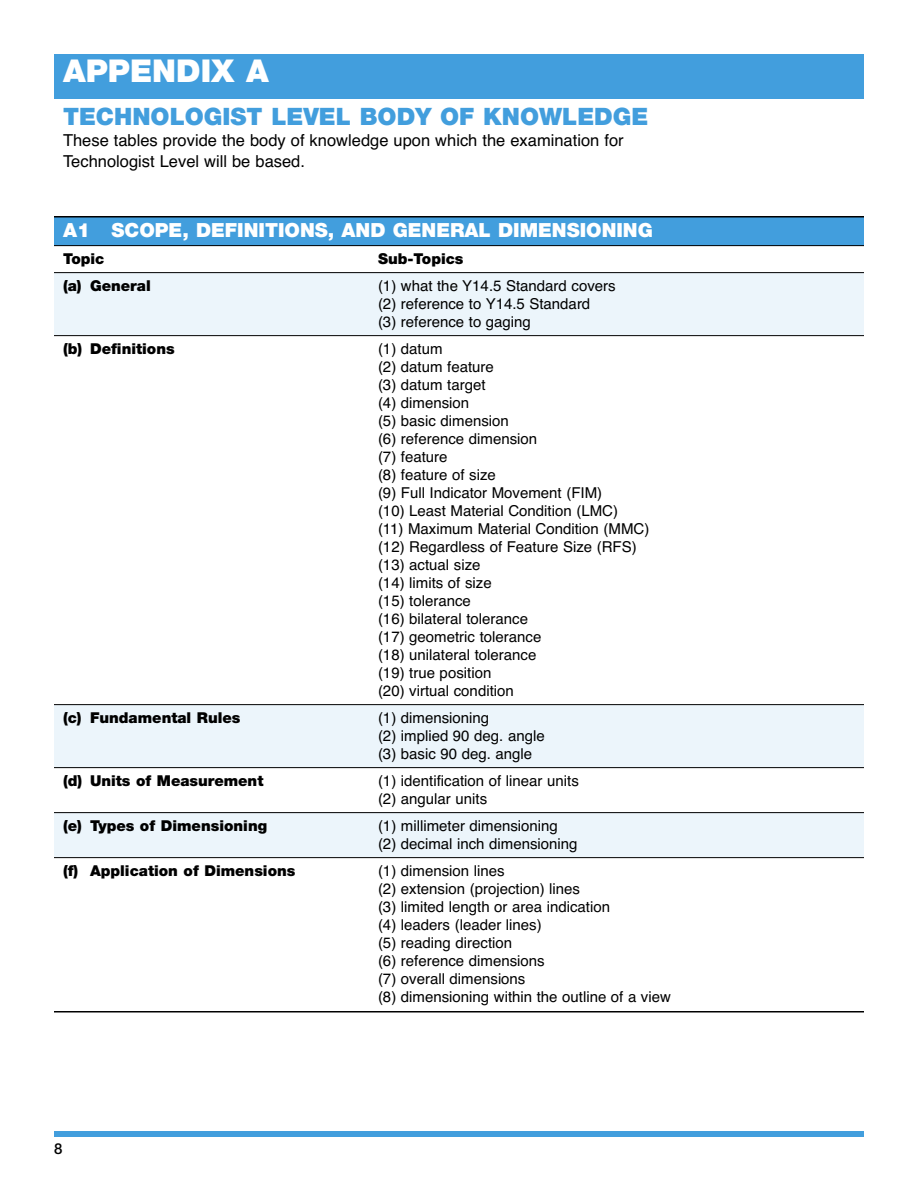
<style>
.page{position:relative;width:918px;height:1188px;background:#fff}
.page>*{position:absolute;margin:0;border:0;box-sizing:border-box;transform-origin:0 0}
.t1{font:900 31.5px "Helvetica Neue LT Std";color:#fff}
.t2{font:900 24px "Helvetica Neue LT Std";color:#429edd}
.t3{font:900 19.5px "Helvetica Neue LT Std";color:#fff}
.t4{font:16.5px/21px "Helvetica";color:#000}
.t5{font:15px/18px "Helvetica";color:#000}
.t6{font:900 15px "Helvetica Neue LT Std";color:#000}
.t7{font:500 15px "Helvetica Neue";color:#000}
</style>
<div class="page">
<div style="left:54px;top:1131px;width:810px;height:6px;background:#429edd"></div>
<div style="left:54px;top:813px;width:810px;height:44px;background:#ecf5fb"></div>
<div style="left:54px;top:705px;width:810px;height:63px;background:#ecf5fb"></div>
<div style="left:54px;top:273px;width:810px;height:62px;background:#ecf5fb"></div>
<div style="left:54px;top:217px;width:810px;height:29px;background:#429edd"></div>
<div style="left:54px;top:54px;width:810px;height:45px;background:#429edd"></div>
<hr style="left:54px;top:216px;width:810px;height:2px;background:#000">
<hr style="left:54px;top:245px;width:810px;height:1px;background:#000">
<hr style="left:54px;top:272px;width:810px;height:1px;background:#000">
<hr style="left:54px;top:335px;width:810px;height:1px;background:#000">
<hr style="left:54px;top:704px;width:810px;height:1px;background:#000">
<hr style="left:54px;top:767px;width:810px;height:1px;background:#000">
<hr style="left:54px;top:812px;width:810px;height:1px;background:#000">
<hr style="left:54px;top:857px;width:810px;height:1px;background:#000">
<hr style="left:54px;top:1011px;width:810px;height:1px;background:#000">
<h1 class="t1" style="left:63px;top:60px;width:207px">APPENDIX A</h1>
<h2 class="t2" style="left:63px;top:108px;width:587px">TECHNOLOGIST LEVEL BODY OF KNOWLEDGE</h2>
<p class="t4" style="left:63px;top:130px;width:562px">These tables provide the body of knowledge upon which the examination for<br>Technologist Level will be based.</p>
<h3 class="t3" style="left:63px;top:223px;width:591px">A1 SCOPE, DEFINITIONS, AND GENERAL DIMENSIONING</h3>
<p class="t6" style="left:63px;top:253px;width:43px">Topic</p>
<p class="t6" style="left:378px;top:253px;width:87px">Sub-Topics</p>
<p class="t6" style="left:63px;top:280px;width:89px">(a) General</p>
<p class="t5" style="left:378px;top:277px;width:239px">(1) what the Y14.5 Standard covers (2) reference to Y14.5 Standard<br>(3) reference to gaging</p>
<p class="t6" style="left:63px;top:343px;width:113px">(b) Definitions</p>
<p class="t5" style="left:378px;top:340px;width:273px">(1) datum<br>(2) datum feature<br>(3) datum target<br>(4) dimension<br>(5) basic dimension<br>(6) reference dimension<br>(7) feature<br>(8) feature of size<br>(9) Full Indicator Movement (FIM)<br>(10) Least Material Condition (LMC)<br>(11) Maximum Material Condition (MMC) (12) Regardless of Feature Size (RFS) (13) actual size<br>(14) limits of size<br>(15) tolerance<br>(16) bilateral tolerance<br>(17) geometric tolerance<br>(18) unilateral tolerance<br>(19) true position<br>(20) virtual condition</p>
<p class="t6" style="left:63px;top:712px;width:179px">(c) Fundamental Rules</p>
<p class="t5" style="left:378px;top:709px;width:168px">(1) dimensioning<br>(2) implied 90 deg. angle (3) basic 90 deg. angle</p>
<p class="t6" style="left:63px;top:775px;width:202px">(d) Units of Measurement</p>
<p class="t5" style="left:378px;top:772px;width:202px">(1) identification of linear units (2) angular units</p>
<p class="t6" style="left:63px;top:820px;width:206px">(e) Types of Dimensioning</p>
<p class="t5" style="left:378px;top:817px;width:201px">(1) millimeter dimensioning (2) decimal inch dimensioning</p>
<p class="t6" style="left:63px;top:865px;width:234px">(f) Application of Dimensions</p>
<p class="t5" style="left:378px;top:862px;width:294px">(1) dimension lines<br>(2) extension (projection) lines<br>(3) limited length or area indication<br>(4) leaders (leader lines)<br>(5) reading direction<br>(6) reference dimensions<br>(7) overall dimensions<br>(8) dimensioning within the outline of a view</p>
<p class="t7" style="left:54px;top:1143px;width:10px">8</p>
</div>
